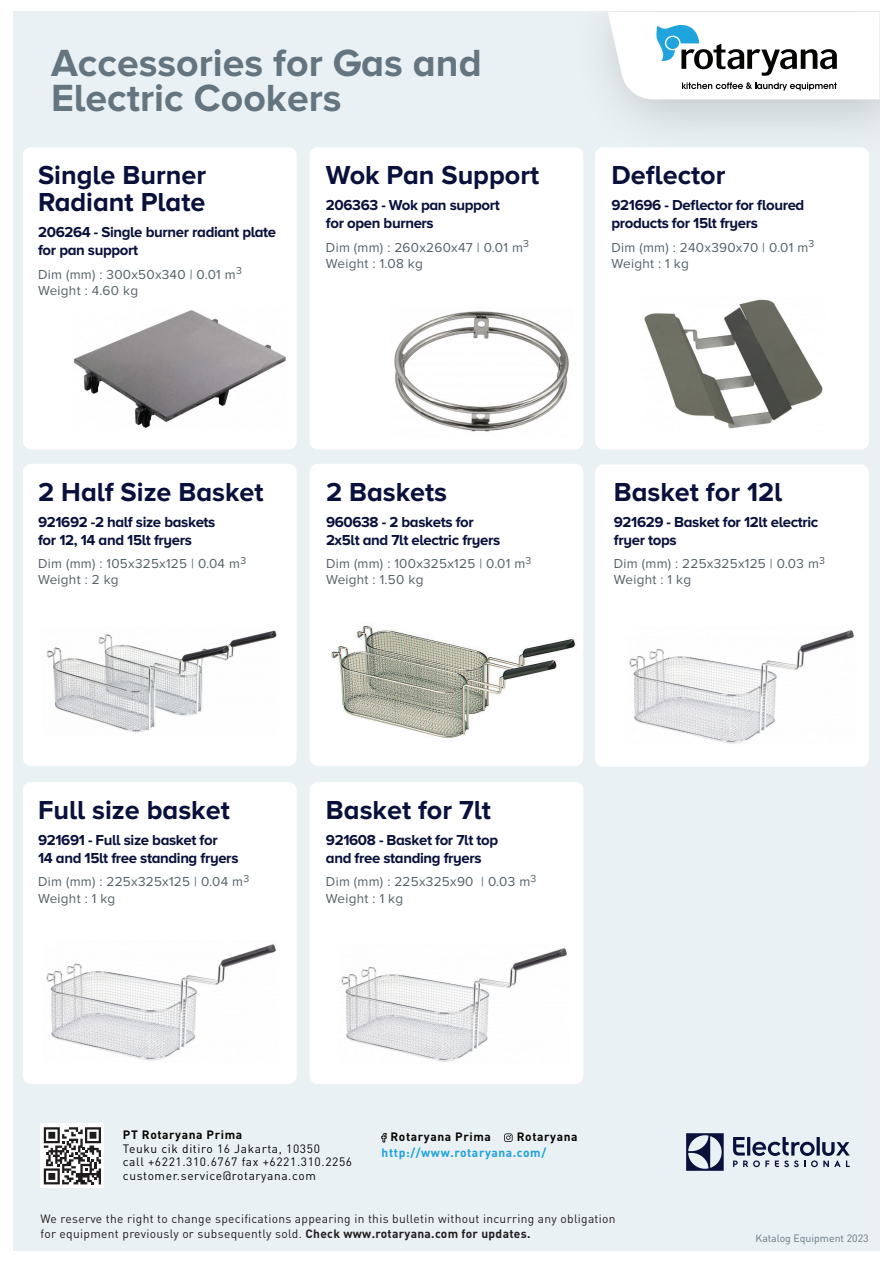
<style>
.page{position:relative;width:893px;height:1263px;background:#fff}
.page>*{position:absolute;margin:0;border:0;box-sizing:border-box;transform-origin:0 0}
.t1{font:700 39.3px/35.2px "Proxima Nova A";color:#65757f}
.t2{font:700 27px/27px "Proxima Nova A";color:#08103b}
.t3{font:700 15px/18px "Proxima Nova A";letter-spacing:-.025em;color:#08103b}
.t4{font:13.5px/16.2px "Proxima Nova A";letter-spacing:.02em;color:#536168}
.t5{font:12px/14.4px "DIN Pro";letter-spacing:.025em;color:#211d1e}
.t6{font:12px/13.4px "DIN Pro";letter-spacing:.05em;color:#050504}
.t7{font:700 12px "DIN Pro";letter-spacing:.05em;color:#050504}
.t8{font:700 12px "DIN Pro";letter-spacing:.05em;color:#1fa2db}
.t9{font:10.5px "DIN Pro";color:#65757f}
.s1{font-weight:700}
</style>
<div class="page">
<div style="left:13px;top:12px;width:866px;height:1239px;background:#eaf1f4"></div>
<svg style="left:608px;top:12px;width:271px;height:87px"></svg>
<div style="left:40px;top:1123px;width:64px;height:65px;background:#fff"></div>
<svg style="left:44px;top:1127px;width:57px;height:57px"></svg>
<svg style="left:381px;top:1133px;width:6px;height:10px"></svg>
<svg style="left:504px;top:1133px;width:8px;height:9px"></svg>
<div style="left:310px;top:147px;width:273px;height:302px;background:#fff;border-radius:8px"></div>
<svg style="left:686px;top:1133px;width:38px;height:38px"></svg>
<svg style="left:733px;top:1137px;width:117px;height:30px"></svg>
<div style="left:23px;top:147px;width:274px;height:302px;background:#fff;border-radius:8px"></div>
<img style="left:73px;top:310px;width:213px;height:118px">
<img style="left:394px;top:311px;width:175px;height:121px">
<div style="left:595px;top:147px;width:274px;height:302px;background:#fff;border-radius:8px"></div>
<div style="left:310px;top:464px;width:273px;height:302px;background:#fff;border-radius:8px"></div>
<div style="left:23px;top:464px;width:274px;height:302px;background:#fff;border-radius:8px"></div>
<div style="left:595px;top:465px;width:274px;height:302px;background:#fff;border-radius:8px"></div>
<img style="left:644px;top:299px;width:179px;height:130px">
<img style="left:331px;top:626px;width:245px;height:112px">
<img style="left:629px;top:630px;width:225px;height:114px">
<div style="left:310px;top:782px;width:273px;height:302px;background:#fff;border-radius:8px"></div>
<div style="left:23px;top:782px;width:274px;height:302px;background:#fff;border-radius:8px"></div>
<img style="left:46px;top:944px;width:230px;height:117px">
<img style="left:341px;top:948px;width:226px;height:114px">
<img style="left:46px;top:630px;width:231px;height:103px">
<h1 class="t1" style="left:51px;top:44px;width:432px">Accessories for Gas and<br>Electric Cookers</h1>
<h2 class="t2" style="left:38px;top:161px;width:169px">Single Burner<br>Radiant Plate</h2>
<p class="t3" style="left:38px;top:223px;width:240px">206264 - Single burner radiant plate for pan support</p>
<p class="t4" style="left:38px;top:266px;width:205px">Dim (mm) : 300x50x340 | 0.01 m<sup>3<br></sup>Weight : 4.60 kg</p>
<h2 class="t2" style="left:326px;top:161px;width:215px">Wok Pan Support</h2>
<p class="t3" style="left:326px;top:196px;width:175px">206363 - Wok pan support for open burners</p>
<p class="t4" style="left:326px;top:239px;width:205px">Dim (mm) : 260x260x47 | 0.01 m<sup>3<br></sup>Weight : 1.08 kg</p>
<h2 class="t2" style="left:611px;top:161px;width:115px">Deflector</h2>
<p class="t3" style="left:611px;top:196px;width:194px">921696 - Deflector for floured products for 15lt fryers</p>
<p class="t4" style="left:611px;top:239px;width:204px">Dim (mm) : 240x390x70 | 0.01 m<sup>3<br></sup>Weight : 1 kg</p>
<h2 class="t2" style="left:38px;top:478px;width:227px">2 Half Size Basket</h2>
<p class="t3" style="left:38px;top:512px;width:179px">921692 -2 half size baskets for 12, 14 and 15lt fryers</p>
<p class="t4" style="left:38px;top:555px;width:210px">Dim (mm) : 105x325x125 | 0.04 m<sup>3<br></sup>Weight : 2 kg</p>
<h2 class="t2" style="left:326px;top:478px;width:123px">2 Baskets</h2>
<p class="t3" style="left:326px;top:512px;width:176px">960638 - 2 baskets for<br>2x5lt and 7lt electric fryers</p>
<p class="t4" style="left:326px;top:555px;width:207px">Dim (mm) : 100x325x125 | 0.01 m<sup>3<br></sup>Weight : 1.50 kg</p>
<h2 class="t2" style="left:614px;top:478px;width:170px">Basket for 12l</h2>
<p class="t3" style="left:614px;top:512px;width:206px">921629 - Basket for 12lt electric fryer tops</p>
<p class="t4" style="left:614px;top:555px;width:213px">Dim (mm) : 225x325x125 | 0.03 m<sup>3<br></sup>Weight : 1 kg</p>
<h2 class="t2" style="left:38px;top:796px;width:193px">Full size basket</h2>
<p class="t3" style="left:38px;top:830px;width:202px">921691 - Full size basket for<br>14 and 15lt free standing fryers</p>
<p class="t4" style="left:38px;top:874px;width:213px">Dim (mm) : 225x325x125 | 0.04 m<sup>3<br></sup>Weight : 1 kg</p>
<h2 class="t2" style="left:326px;top:796px;width:166px">Basket for 7lt</h2>
<p class="t3" style="left:326px;top:830px;width:174px">921608 - Basket for 7lt top and free standing fryers</p>
<p class="t4" style="left:326px;top:874px;width:212px">Dim (mm) : 225x325x90 | 0.03 m<sup>3<br></sup>Weight : 1 kg</p>
<p class="t7" style="left:123px;top:1127px;width:121px">PT Rotaryana Prima</p>
<p class="t6" style="left:123px;top:1141px;width:231px">Teuku cik ditiro 16 Jakarta, 10350<br>call +6221.310.6767 fax +6221.310.2256 customer.service@rotaryana.com</p>
<p class="t5" style="left:40px;top:1211px;width:577px">We reserve the right to change specifications appearing in this bulletin without incurring any obligation for equipment previously or subsequently sold. <span class="s1">Check www.rotaryana.com for updates.</span></p>
<p class="t7" style="left:390px;top:1128px;width:102px">Rotaryana Prima</p>
<p class="t7" style="left:517px;top:1128px;width:62px">Rotaryana</p>
<p class="t8" style="left:382px;top:1145px;width:166px">http://www.rotaryana.com/</p>
<p class="t9" style="left:755px;top:1231px;width:115px">Katalog Equipment 2023</p>
</div>
